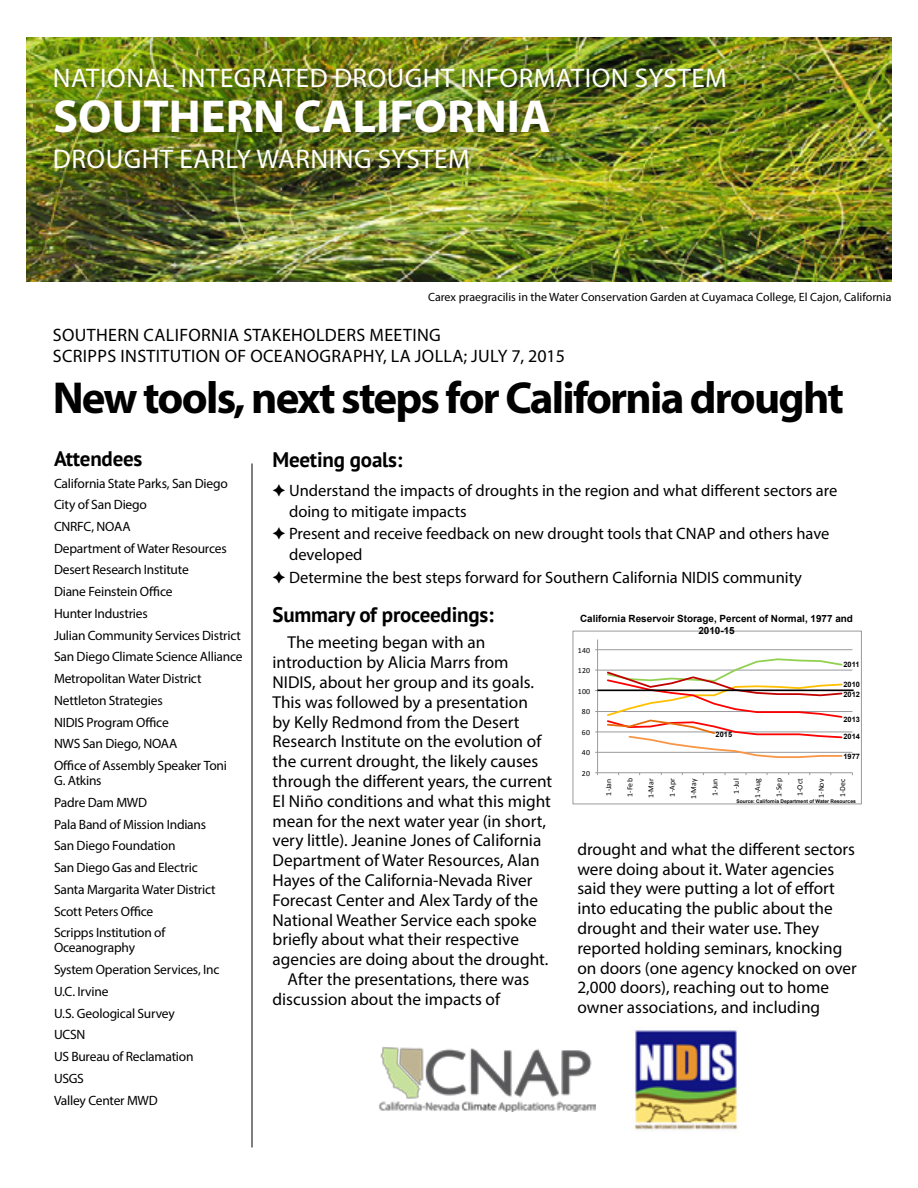
<style>
.page{position:relative;width:918px;height:1188px;background:#fff}
.page>*{position:absolute;margin:0;border:0;box-sizing:border-box;transform-origin:0 0}
.t1{font:700 46.5px "Myriad Pro";color:#fff}
.t2{font:700 45px "Myriad Pro";letter-spacing:-.04em;color:#000}
.t3{font:27px "Myriad Pro";letter-spacing:.02em;color:#fff}
.t4{font:700 21px "PT Sans";letter-spacing:-.01em;color:#000}
.t5{font:18px/21px "Myriad Pro";letter-spacing:.02em;color:#000}
.t6{font:17.25px/19.8px "Myriad Pro";color:#000}
.t7{font:16.5px/21px "Myriad Pro";color:#000}
.t8{font:13.5px/21.8px "Myriad Pro";letter-spacing:-.015em;color:#000}
.t9{font:12px "Myriad Pro";color:#000}
.t10{font:700 9.9px/11.6px "Arial";color:#000;text-align:center}
.t11{font:7.8px "Calibri";letter-spacing:.03em;color:#000}
.t12{font:700 7.5px/10.4px "Arial";color:#000}
.t13{font:700 4.95px "Arial";color:#000}
</style>
<div class="page">
<img style="left:26px;top:37px;width:866px;height:244px">
<img style="left:631px;top:1026px;width:108px;height:104px">
<img style="left:379px;top:1047px;width:216px;height:65px">
<div style="left:52px;top:64px;width:686px;height:116px;background:#000;opacity:.35"></div>
<hr style="left:252px;top:464px;width:1px;height:684px;background:#000">
<hr style="left:598px;top:752px;width:254px;height:1px;background:#989a9d">
<hr style="left:598px;top:732px;width:254px;height:1px;background:#989a9d">
<hr style="left:598px;top:711px;width:254px;height:1px;background:#989a9d">
<hr style="left:598px;top:670px;width:254px;height:1px;background:#989a9d">
<hr style="left:598px;top:649px;width:254px;height:1px;background:#989a9d">
<hr style="left:597px;top:639px;width:1px;height:134px;background:#989a9d">
<hr style="left:598px;top:772px;width:254px;height:1px;background:#989a9d">
<svg style="left:606px;top:658px;width:238px;height:100px"></svg>
<div style="left:573px;top:631px;width:289px;height:173px;border:1px solid #989a9d"></div>
<hr style="left:597px;top:689px;width:257px;height:2px;background:#000">
<h3 class="t3" style="left:53px;top:61px;width:675px">NATIONAL INTEGRATED DROUGHT INFORMATION SYSTEM</h3>
<h1 class="t1" style="left:53px;top:86px;width:499px">SOUTHERN CALIFORNIA</h1>
<h3 class="t3" style="left:53px;top:143px;width:418px">DROUGHT EARLY WARNING SYSTEM</h3>
<p class="t9" style="left:428px;top:290px;width:465px">Carex praegracilis in the Water Conservation Garden at Cuyamaca College, El Cajon, California</p>
<p class="t5" style="left:53px;top:324px;width:514px">SOUTHERN CALIFORNIA STAKEHOLDERS MEETING<br>SCRIPPS INSTITUTION OF OCEANOGRAPHY, LA JOLLA; JULY 7, 2015</p>
<h2 class="t2" style="left:53px;top:369px;width:793px">New tools, next steps for California drought</h2>
<p class="t4" style="left:54px;top:444px;width:90px">Attendees</p>
<p class="t8" style="left:54px;top:472px;width:190px">California State Parks, San Diego<br>City of San Diego<br>CNRFC, NOAA<br>Department of Water Resources<br>Desert Research Institute<br>Diane Feinstein Office<br>Hunter Industries<br>Julian Community Services District<br>San Diego Climate Science Alliance<br>Metropolitan Water District<br>Nettleton Strategies<br>NIDIS Program Office<br>NWS San Diego, NOAA<br>Office of Assembly Speaker Toni</p>
<p class="t8" style="left:54px;top:770px;width:163px">G. Atkins<br>Padre Dam MWD<br>Pala Band of Mission Indians<br>San Diego Foundation<br>San Diego Gas and Electric<br>Santa Margarita Water District<br>Scott Peters Office<br>Scripps Institution of</p>
<p class="t8" style="left:54px;top:937px;width:167px">Oceanography<br>System Operation Services, Inc<br>U.C. Irvine<br>U.S. Geological Survey<br>UCSN<br>US Bureau of Reclamation<br>USGS<br>Valley Center MWD</p>
<p class="t4" style="left:273px;top:445px;width:131px">Meeting goals:</p>
<p class="t7" style="left:289px;top:480px;width:550px;text-indent:-16px">✦ Understand the impacts of droughts in the region and what different sectors are doing to mitigate impacts</p>
<p class="t7" style="left:289px;top:523px;width:542px;text-indent:-16px">✦ Present and receive feedback on new drought tools that CNAP and others have developed</p>
<p class="t7" style="left:273px;top:567px;width:531px">✦ Determine the best steps forward for Southern California NIDIS community</p>
<p class="t4" style="left:273px;top:600px;width:223px">Summary of proceedings:</p>
<p class="t6" style="left:288px;top:632px;width:199px">The meeting began with an</p>
<p class="t6" style="left:273px;top:652px;width:238px">introduction by Alicia Marrs from</p>
<p class="t6" style="left:273px;top:672px;width:263px">NIDIS, about her group and its goals.</p>
<p class="t6" style="left:273px;top:692px;width:257px">This was followed by a presentation</p>
<p class="t6" style="left:273px;top:712px;width:248px">by Kelly Redmond from the Desert</p>
<p class="t6" style="left:273px;top:731px;width:270px">Research Institute on the evolution of</p>
<p class="t6" style="left:273px;top:751px;width:267px">the current drought, the likely causes</p>
<p class="t6" style="left:273px;top:771px;width:281px">through the different years, the current</p>
<p class="t6" style="left:273px;top:791px;width:280px">El Niño conditions and what this might</p>
<p class="t6" style="left:273px;top:811px;width:275px">mean for the next water year (in short,</p>
<p class="t6" style="left:273px;top:830px;width:270px">very little). Jeanine Jones of California</p>
<p class="t6" style="left:273px;top:850px;width:269px">Department of Water Resources, Alan</p>
<p class="t6" style="left:273px;top:870px;width:261px">Hayes of the California-Nevada River</p>
<p class="t6" style="left:273px;top:890px;width:267px">Forecast Center and Alex Tardy of the</p>
<p class="t6" style="left:273px;top:910px;width:266px">National Weather Service each spoke</p>
<p class="t6" style="left:273px;top:929px;width:248px">briefly about what their respective</p>
<p class="t6" style="left:273px;top:949px;width:277px">agencies are doing about the drought.</p>
<p class="t6" style="left:288px;top:969px;width:243px">After the presentations, there was</p>
<p class="t6" style="left:273px;top:989px;width:229px">discussion about the impacts of</p>
<p class="t10" style="left:580px;top:613px;width:274px">California Reservoir Storage, Percent of Normal, 1977 and<br>2010-15</p>
<p class="t11" style="left:578px;top:645px;width:14px">140</p>
<p class="t12" style="left:843px;top:659px;width:18px">2011</p>
<p class="t12" style="left:843px;top:679px;width:18px">2010<br>2012</p>
<p class="t12" style="left:843px;top:714px;width:18px">2013</p>
<p class="t12" style="left:843px;top:751px;width:18px">1977</p>
<p class="t11" style="left:578px;top:666px;width:14px">120</p>
<p class="t11" style="left:578px;top:686px;width:14px">100</p>
<p class="t11" style="left:582px;top:707px;width:10px">80</p>
<p class="t11" style="left:582px;top:727px;width:10px">60</p>
<p class="t12" style="left:716px;top:729px;width:18px">2015</p>
<p class="t12" style="left:843px;top:731px;width:18px">2014</p>
<p class="t11" style="left:582px;top:748px;width:10px">40</p>
<p class="t11" style="left:582px;top:768px;width:10px">20</p>
<p class="t11" style="left:604px;top:796px;width:18px;rotate:-90deg">1--‐Jan</p>
<p class="t11" style="left:625px;top:797px;width:20px;rotate:-90deg">1--‐Feb</p>
<p class="t11" style="left:646px;top:798px;width:22px;rotate:-90deg">1--‐Mar</p>
<p class="t11" style="left:667px;top:797px;width:20px;rotate:-90deg">1--‐Apr</p>
<p class="t11" style="left:689px;top:799px;width:22px;rotate:-90deg">1--‐May</p>
<p class="t11" style="left:710px;top:796px;width:19px;rotate:-90deg">1--‐Jun</p>
<p class="t11" style="left:731px;top:794px;width:16px;rotate:-90deg">1--‐Jul</p>
<p class="t11" style="left:753px;top:798px;width:21px;rotate:-90deg">1--‐Aug</p>
<p class="t11" style="left:774px;top:797px;width:20px;rotate:-90deg">1--‐Sep</p>
<p class="t11" style="left:795px;top:796px;width:19px;rotate:-90deg">1--‐Oct</p>
<p class="t11" style="left:816px;top:798px;width:21px;rotate:-90deg">1--‐Nov</p>
<p class="t11" style="left:838px;top:797px;width:20px;rotate:-90deg">1--‐Dec</p>
<p class="t13" style="left:736px;top:798px;width:121px">Source: California Department of Water Resources</p>
<p class="t6" style="left:577px;top:839px;width:281px">drought and what the different sectors were doing about it. Water agencies said they were putting a lot of effort into educating the public about the drought and their water use. They reported holding seminars, knocking on doors (one agency knocked on over 2,000 doors), reaching out to home owner associations, and including</p>
</div>
